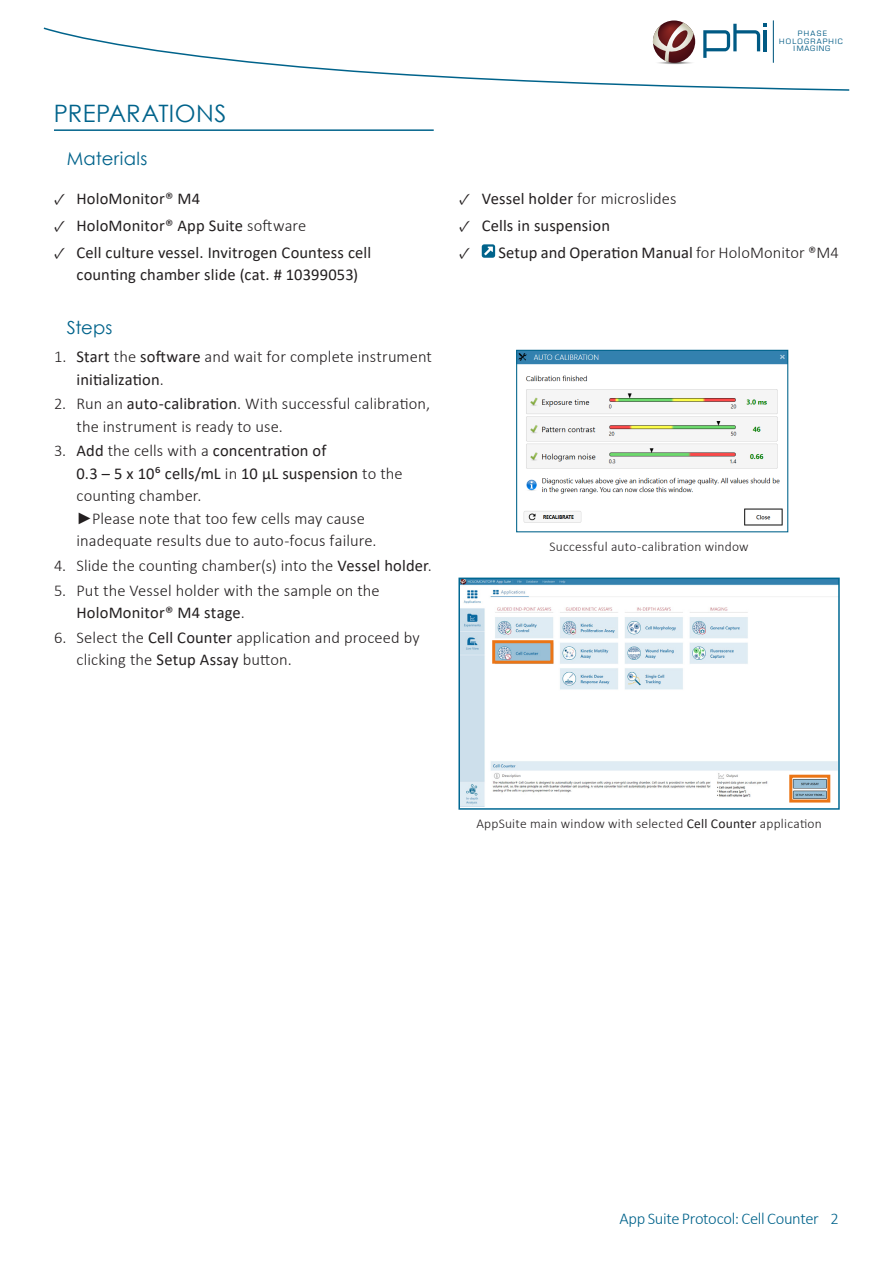
<style>
.page{position:relative;width:893px;height:1263px;background:#fff}
.page>*{position:absolute;margin:0;border:0;box-sizing:border-box;transform-origin:0 0}
.Heading_1{font:24px "Century Gothic";letter-spacing:.015em;color:#00638b}
.Heading_2{font:18px "Century Gothic";letter-spacing:.01em;color:#00638b}
.t1{font:300 16.5px/22.5px "Calibri";letter-spacing:.005em;color:#231f20}
.t2{font:16.5px/22.5px "Calibri";letter-spacing:.01em;color:#231f20;text-align:center}
.t3{font:300 16.5px "Calibri";letter-spacing:-.02em;color:#00638b}
.Image_text{font:300 13.5px "Calibri";letter-spacing:.015em;color:#231f20}
.t4{font:8.1px/7.8px "Eurostile";letter-spacing:.15em;color:#005a84;text-align:center}
.s1{font-family:"Minion Pro"}
.s2{font-weight:300}
.s3{font-weight:400}
.s4{font-family:"Century Gothic";font-weight:400}
.s5{font-family:"Minion Pro";font-weight:400}
</style>
<div class="page">
<svg style="left:43px;top:26px;width:807px;height:65px"></svg>
<svg style="left:703px;top:24px;width:64px;height:34px"></svg>
<svg style="left:653px;top:20px;width:42px;height:43px"></svg>
<svg style="left:652px;top:23px;width:45px;height:42px"></svg>
<hr style="left:773px;top:20px;width:1px;height:43px;background:#005a84">
<hr style="left:54px;top:129px;width:380px;height:2px;background:#00638b">
<svg style="left:482px;top:244px;width:13px;height:14px"></svg>
<img style="left:518px;top:352px;width:268px;height:174px">
<div style="left:516px;top:350px;width:272px;height:182px;border:1px solid #00638b"></div>
<img style="left:461px;top:581px;width:376px;height:225px">
<div style="left:458px;top:578px;width:382px;height:232px;border:2px solid #006893"></div>
<div style="left:492px;top:640px;width:61px;height:24px;border:3px solid #eb7516"></div>
<div style="left:789px;top:775px;width:41px;height:27px;border:3px solid #eb7516"></div>
<p class="Heading_1" style="left:54px;top:97px;width:174px">PREPARATIONS</p>
<p class="Heading_2" style="left:67px;top:146px;width:82px">Materials</p>
<p class="t2" style="left:54px;top:187px;width:148px"><span class="s1">✓</span> HoloMonitor® M4</p>
<p class="t2" style="left:54px;top:214px;width:254px"><span class="s1">✓</span> HoloMonitor® App Suite <span class="s2">software</span></p>
<p class="t2" style="left:54px;top:241px;width:319px"><span class="s1">✓</span> Cell culture vessel. Invitrogen Countess cell counting chamber slide (cat. # 10399053)</p>
<p class="Heading_2" style="left:67px;top:315px;width:47px">Steps</p>
<p class="t1" style="left:77px;top:345px;width:357px;text-indent:-22px">1. <span class="s3">Start</span> the <span class="s3">software</span> and wait for complete instrument <span class="s3">initialization</span>.</p>
<p class="t1" style="left:77px;top:392px;width:355px;text-indent:-22px">2. Run an <span class="s3">auto-calibration</span>. With successful calibration, the instrument is ready to use.</p>
<p class="t1" style="left:77px;top:439px;width:328px;text-indent:-22px">3. <span class="s3">Add</span> the cells with a <span class="s3">concentration of<br>0.3 – 5 x 10⁶ cells/mL</span> in <span class="s3">10 µL suspension</span> to the counting chamber.<br><span class="s4">►</span>Please note that too few cells may cause inadequate results due to auto-focus failure.</p>
<p class="t1" style="left:54px;top:554px;width:379px">4. Slide the counting chamber(s) into the <span class="s3">Vessel holder</span>.</p>
<p class="t1" style="left:77px;top:579px;width:305px;text-indent:-22px">5. Put the Vessel holder with the sample on the<br><span class="s3">HoloMonitor® M4 stage</span>.</p>
<p class="t1" style="left:77px;top:626px;width:345px;text-indent:-22px">6. Select the <span class="s3">Cell Counter</span> application and proceed by clicking the <span class="s3">Setup Assay</span> button.</p>
<p class="t4" style="left:779px;top:29px;width:65px">PHASE<br>HOLOGRAPHIC<br>IMAGING</p>
<p class="t1" style="left:459px;top:187px;width:219px"><span class="s5">✓</span> <span class="s3">Vessel holder</span> for microslides</p>
<p class="t2" style="left:459px;top:214px;width:152px"><span class="s1">✓</span> Cells in suspension</p>
<p class="t2" style="left:459px;top:241px;width:381px"><span class="s1">✓</span> Setup and Operation Manual <span class="s2">for HoloMonitor ®M4</span></p>
<p class="Image_text" style="left:550px;top:538px;width:201px">Successful auto-calibration window</p>
<p class="Image_text" style="left:476px;top:815px;width:347px">AppSuite main window with selected <span class="s3">Cell Counter</span> application</p>
<p class="t3" style="left:619px;top:1208px;width:221px">App Suite Protocol: Cell Counter 2</p>
</div>
